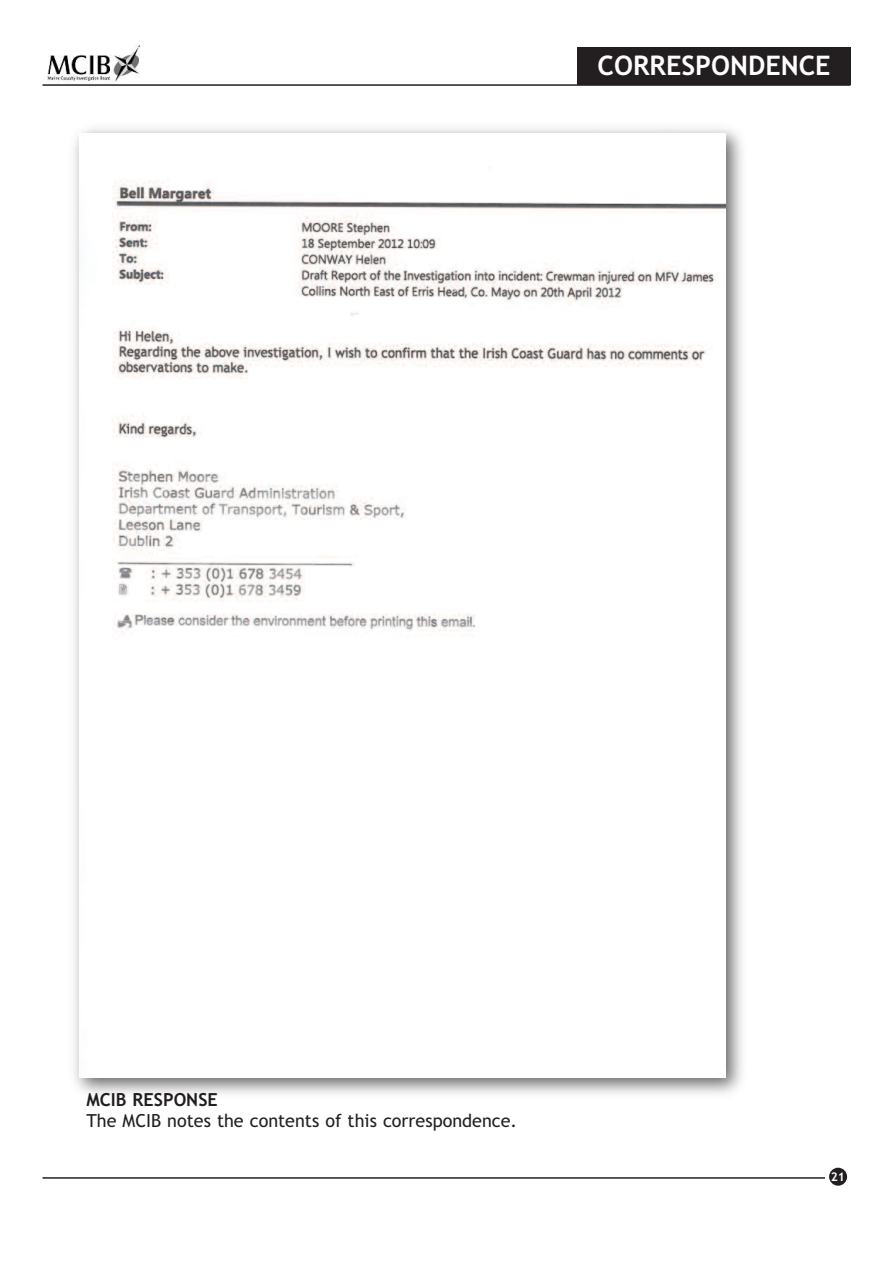
<style>
.page{position:relative;width:893px;height:1263px;background:#fff}
.page>*{position:absolute;margin:0;border:0;box-sizing:border-box;transform-origin:0 0}
.t1{font:700 27px "Trebuchet MS";color:#fff}
.t2{font:18px "Trebuchet MS";color:#231f20}
.t3{font:700 18px "Trebuchet MS";color:#231f20}
.t4{font:700 12px "Trebuchet MS";color:#fff}
</style>
<div class="page">
<hr style="left:43px;top:1177px;width:782px;height:2px;background:#231f20">
<img style="left:47px;top:45px;width:93px;height:39px">
<hr style="left:43px;top:84px;width:807px;height:2px;background:#231f20">
<div style="left:577px;top:47px;width:273px;height:38px;background:#231f20"></div>
<img style="left:74px;top:128px;width:669px;height:966px">
<img style="left:80px;top:134px;width:645px;height:943px">
<div style="left:829px;top:1168px;width:18px;height:18px;background:#231f20;border-radius:50%"></div>
<h1 class="t1" style="left:597px;top:50px;width:235px">CORRESPONDENCE</h1>
<p class="t3" style="left:87px;top:1089px;width:133px">MCIB RESPONSE</p>
<p class="t2" style="left:87px;top:1111px;width:432px">The MCIB notes the contents of this correspondence.</p>
<p class="t4" style="left:831px;top:1170px;width:16px">21</p>
</div>
